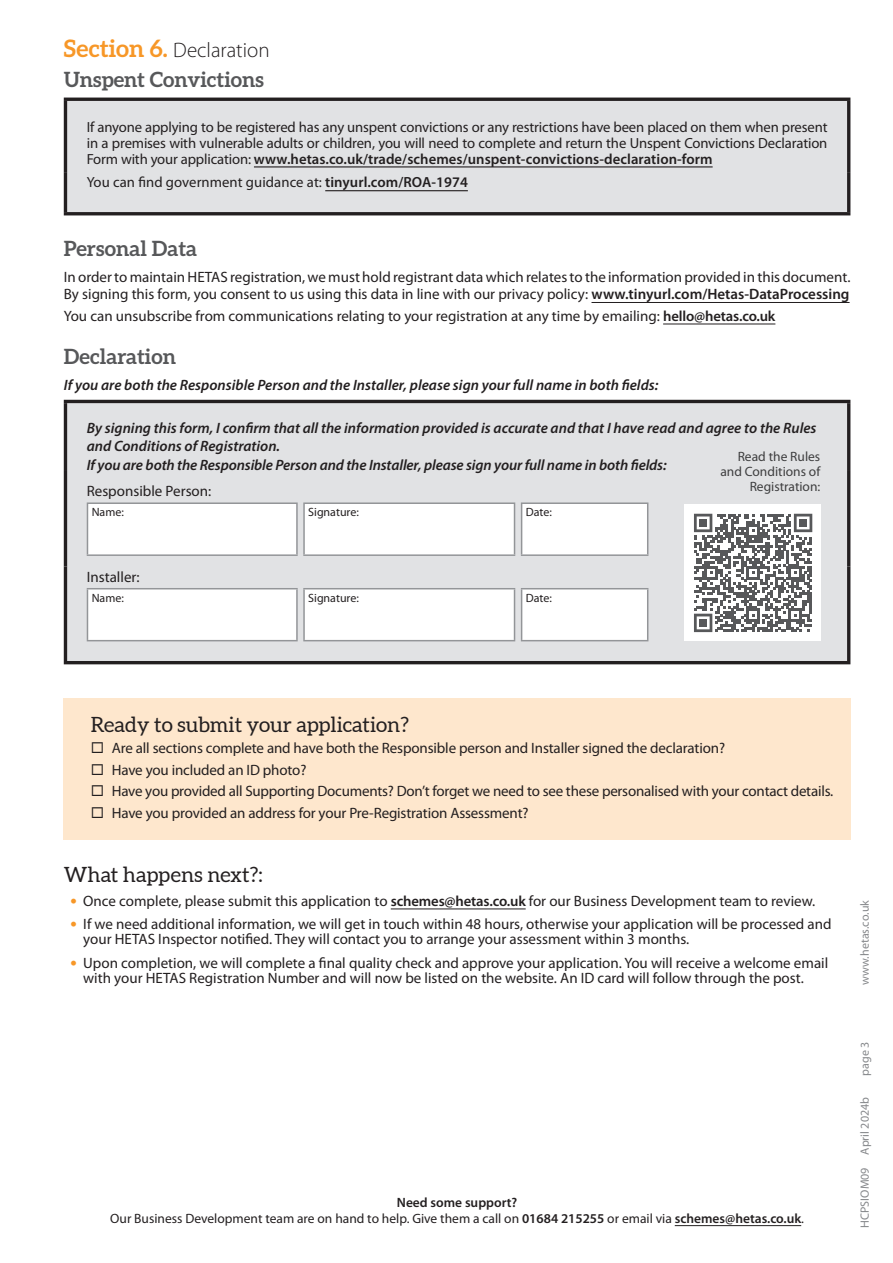
<style>
.page{position:relative;width:893px;height:1263px;background:#fff}
.page>*{position:absolute;margin:0;border:0;box-sizing:border-box;transform-origin:0 0}
.t1{font:21px "Aleo";color:#231f20}
.t2{font:700 21px "Aleo";color:#57585a}
.t3{font:300 21px "Myriad Pro";color:#231f20}
.t4{font:15px/15px "Myriad Pro";color:#231f20}
.t5{font:italic 600 15px/17.2px "Myriad Pro";color:#231f20}
.t6{font:14.7px/16px "Myriad Pro";letter-spacing:-.01em;color:#231f20;text-align:justify}
.t7{font:13.5px/15.8px "Myriad Pro";color:#231f20;text-align:center}
.t8{font:13.5px/15px "Myriad Pro";color:#3e3e3f;text-align:right}
.t9{font:12px "Myriad Pro";color:#231f20}
.t10{font:12px "Myriad Pro";color:#86888b}
.s1{font-family:"Aleo";font-weight:700;font-size:24px;color:#f79727}
.s2{font-weight:600}
.s3{font-weight:600;font-size:14.7px}
.s4{font-weight:700;font-size:18.75px;color:#f79727}
</style>
<div class="page">
<hr style="left:591px;top:302px;width:259px;height:1px;background:#231f20">
<hr style="left:663px;top:324px;width:112px;height:1px;background:#231f20">
<hr style="left:391px;top:908px;width:135px;height:1px;background:#231f20">
<div style="left:67px;top:101px;width:780px;height:111px;background:#e1e2e4"></div>
<hr style="left:64px;top:98px;width:786px;height:3px;background:#231f20">
<hr style="left:64px;top:101px;width:3px;height:71px;background:#231f20">
<hr style="left:847px;top:101px;width:3px;height:71px;background:#231f20">
<hr style="left:64px;top:172px;width:3px;height:40px;background:#231f20">
<hr style="left:847px;top:172px;width:3px;height:40px;background:#231f20">
<hr style="left:64px;top:212px;width:786px;height:3px;background:#231f20">
<hr style="left:254px;top:166px;width:459px;height:1px;background:#231f20">
<hr style="left:325px;top:190px;width:143px;height:1px;background:#231f20">
<div style="left:67px;top:403px;width:780px;height:258px;background:#e1e2e4"></div>
<hr style="left:64px;top:400px;width:786px;height:3px;background:#231f20">
<hr style="left:64px;top:403px;width:3px;height:67px;background:#231f20">
<hr style="left:847px;top:403px;width:3px;height:67px;background:#231f20">
<hr style="left:64px;top:470px;width:3px;height:96px;background:#231f20">
<hr style="left:847px;top:470px;width:3px;height:96px;background:#231f20">
<hr style="left:64px;top:566px;width:3px;height:95px;background:#231f20">
<hr style="left:847px;top:566px;width:3px;height:95px;background:#231f20">
<hr style="left:64px;top:661px;width:786px;height:3px;background:#231f20">
<svg style="left:88px;top:503px;width:559px;height:52px"></svg>
<hr style="left:87px;top:502px;width:211px;height:2px;background:#939598">
<hr style="left:87px;top:504px;width:1px;height:50px;background:#939598">
<hr style="left:296px;top:504px;width:2px;height:50px;background:#939598">
<hr style="left:87px;top:554px;width:211px;height:2px;background:#939598">
<hr style="left:303px;top:502px;width:212px;height:2px;background:#939598">
<hr style="left:303px;top:504px;width:2px;height:50px;background:#939598">
<hr style="left:514px;top:504px;width:1px;height:50px;background:#939598">
<hr style="left:303px;top:554px;width:212px;height:2px;background:#939598">
<hr style="left:521px;top:502px;width:127px;height:2px;background:#939598">
<hr style="left:521px;top:504px;width:1px;height:50px;background:#939598">
<hr style="left:647px;top:504px;width:1px;height:50px;background:#939598">
<hr style="left:521px;top:554px;width:127px;height:2px;background:#939598">
<svg style="left:88px;top:589px;width:559px;height:52px"></svg>
<hr style="left:87px;top:588px;width:211px;height:1px;background:#939598">
<hr style="left:87px;top:589px;width:1px;height:51px;background:#939598">
<hr style="left:296px;top:589px;width:2px;height:51px;background:#939598">
<hr style="left:87px;top:640px;width:211px;height:1px;background:#939598">
<hr style="left:303px;top:588px;width:212px;height:1px;background:#939598">
<hr style="left:303px;top:589px;width:2px;height:51px;background:#939598">
<hr style="left:514px;top:589px;width:1px;height:51px;background:#939598">
<hr style="left:303px;top:640px;width:212px;height:1px;background:#939598">
<hr style="left:521px;top:588px;width:127px;height:1px;background:#939598">
<hr style="left:521px;top:589px;width:1px;height:51px;background:#939598">
<hr style="left:647px;top:589px;width:1px;height:51px;background:#939598">
<hr style="left:521px;top:640px;width:127px;height:1px;background:#939598">
<div style="left:685px;top:504px;width:136px;height:137px;background:#fff"></div>
<svg style="left:694px;top:514px;width:118px;height:118px"></svg>
<div style="left:699px;top:519px;width:8px;height:8px;background:#57585a"></div>
<div style="left:799px;top:519px;width:8px;height:8px;background:#57585a"></div>
<div style="left:699px;top:619px;width:8px;height:8px;background:#57585a"></div>
<div style="left:63px;top:699px;width:787px;height:141px;background:#fee7cd"></div>
<hr style="left:675px;top:1225px;width:126px;height:1px;background:#231f20">
<h1 class="t3" style="left:64px;top:38px;width:207px"><span class="s1">Section 6.</span> Declaration</h1>
<h1 class="t2" style="left:64px;top:68px;width:202px">Unspent Convictions</h1>
<p class="t6" style="left:87px;top:118px;width:742px">If anyone applying to be registered has any unspent convictions or any restrictions have been placed on them when present in a premises with vulnerable adults or children, you will need to complete and return the Unspent Convictions Declaration Form with your application: <span class="s2">www.hetas.co.uk/trade/schemes/unspent-convictions-declaration-form</span></p>
<p class="t6" style="left:87px;top:174px;width:383px">You can find government guidance at: <span class="s2">tinyurl.com/ROA-1974</span></p>
<h1 class="t2" style="left:64px;top:237px;width:135px">Personal Data</h1>
<p class="t4" style="left:64px;top:268px;width:788px;line-height:17.2px">In order to maintain HETAS registration, we must hold registrant data which relates to the information provided in this document.<br>By signing this form, you consent to us using this data in line with our privacy policy: <span class="s2">www.tinyurl.com/Hetas-DataProcessing</span></p>
<p class="t4" style="left:64px;top:308px;width:713px">You can unsubscribe from communications relating to your registration at any time by emailing: <span class="s3">hello@hetas.co.uk</span></p>
<h1 class="t2" style="left:64px;top:344px;width:114px">Declaration</h1>
<p class="t5" style="left:64px;top:375px;width:596px">If you are both the Responsible Person and the Installer, please sign your full name in both fields:</p>
<p class="t5" style="left:87px;top:419px;width:731px">By signing this form, I confirm that all the information provided is accurate and that I have read and agree to the Rules and Conditions of Registration.</p>
<p class="t5" style="left:87px;top:456px;width:581px">If you are both the Responsible Person and the Installer, please sign your full name in both fields:</p>
<p class="t4" style="left:87px;top:484px;width:126px">Responsible Person:</p>
<p class="t9" style="left:92px;top:505px;width:34px">Name:</p>
<p class="t9" style="left:308px;top:505px;width:52px">Signature:</p>
<p class="t9" style="left:526px;top:505px;width:28px">Date:</p>
<p class="t8" style="left:720px;top:448px;width:101px">Read the Rules and Conditions of<br>Registration:</p>
<p class="t4" style="left:87px;top:569px;width:54px">Installer:</p>
<p class="t9" style="left:92px;top:590px;width:34px">Name:</p>
<p class="t9" style="left:308px;top:590px;width:52px">Signature:</p>
<p class="t9" style="left:526px;top:590px;width:28px">Date:</p>
<h1 class="t1" style="left:91px;top:712px;width:320px">Ready to submit your application?</h1>
<p class="t4" style="left:91px;top:740px;width:636px">◻ Are all sections complete and have both the Responsible person and Installer signed the declaration?</p>
<p class="t4" style="left:91px;top:762px;width:217px">◻ Have you included an ID photo?</p>
<p class="t4" style="left:91px;top:783px;width:744px">◻ Have you provided all Supporting Documents? Don’t forget we need to see these personalised with your contact details.</p>
<p class="t4" style="left:91px;top:805px;width:439px">◻ Have you provided an address for your Pre-Registration Assessment?</p>
<h1 class="t1" style="left:64px;top:862px;width:200px">What happens next?:</h1>
<p class="t4" style="left:71px;top:893px;width:746px"><span class="s4">•</span> Once complete, please submit this application to <span class="s3">schemes@hetas.co.uk</span> for our Business Development team to review.</p>
<p class="t4" style="left:83px;top:917px;width:750px;text-indent:-13px"><span class="s4">•</span> If we need additional information, we will get in touch within 48 hours, otherwise your application will be processed and your HETAS Inspector notified. They will contact you to arrange your assessment within 3 months.</p>
<p class="t4" style="left:83px;top:955px;width:746px;text-indent:-13px"><span class="s4">•</span> Upon completion, we will complete a final quality check and approve your application. You will receive a welcome email with your HETAS Registration Number and will now be listed on the website. An ID card will follow through the post.</p>
<p class="t7" style="left:110px;top:1194px;width:695px"><span class="s2">Need some support?<br></span>Our Business Development team are on hand to help. Give them a call on <span class="s2">01684 215255</span> or email via <span class="s2">schemes@hetas.co.uk</span>.</p>
<p class="t10" style="left:857px;top:985px;width:86px;rotate:-90deg">www.hetas.co.uk</p>
<p class="t10" style="left:857px;top:1076px;width:36px;rotate:-90deg">page 3</p>
<p class="t10" style="left:857px;top:1228px;width:132px;rotate:-90deg">HCPSIOM09 April 2024b</p>
</div>
